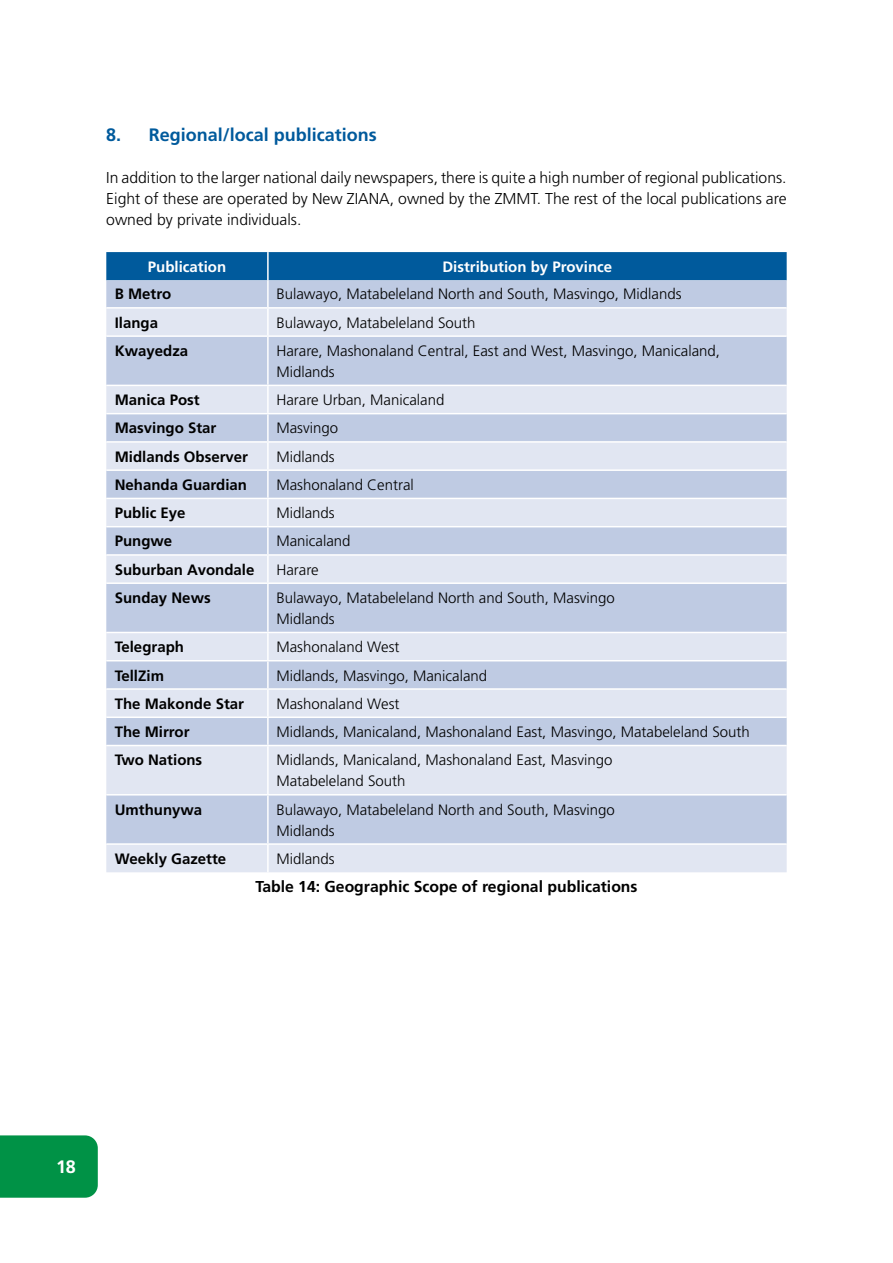
<style>
.page{position:relative;width:893px;height:1263px;background:#fff}
.page>*{position:absolute;margin:0;border:0;box-sizing:border-box;transform-origin:0 0}
.t1{font:700 18px "Frutiger";color:#005a9c}
.t2{font:700 18px "Frutiger";color:#fff}
.t3{font:300 15.75px/21px "Frutiger";color:#000;text-align:justify}
.t4{font:700 15.75px "Frutiger";color:#000}
.t5{font:300 15px/21px "Frutiger";color:#000}
.t6{font:700 15px "Frutiger";color:#000}
.t7{font:700 15px "Frutiger";color:#fff}
</style>
<div class="page">
<div style="left:0;top:1135px;width:98px;height:63px;background:#009246"></div>
<div style="left:106px;top:252px;width:681px;height:28px;background:#005a9c"></div>
<div style="left:106px;top:280px;width:681px;height:27px;background:#bfcbe3"></div>
<svg style="left:106px;top:309px;width:681px;height:563px;background:#cfd8ea"></svg>
<hr style="left:267px;top:252px;width:2px;height:28px;background:#fff">
<hr style="left:267px;top:280px;width:2px;height:27px;background:#fff">
<hr style="left:267px;top:309px;width:2px;height:26px;background:#fff">
<hr style="left:106px;top:335px;width:162px;height:2px;background:#fff">
<hr style="left:268px;top:335px;width:519px;height:2px;background:#fff">
<hr style="left:267px;top:337px;width:2px;height:48px;background:#fff">
<hr style="left:106px;top:385px;width:162px;height:1px;background:#fff">
<hr style="left:268px;top:385px;width:519px;height:1px;background:#fff">
<hr style="left:267px;top:386px;width:2px;height:27px;background:#fff">
<hr style="left:106px;top:413px;width:162px;height:1px;background:#fff">
<hr style="left:268px;top:413px;width:519px;height:1px;background:#fff">
<hr style="left:267px;top:414px;width:2px;height:27px;background:#fff">
<hr style="left:106px;top:441px;width:162px;height:2px;background:#fff">
<hr style="left:268px;top:441px;width:519px;height:2px;background:#fff">
<hr style="left:267px;top:443px;width:2px;height:26px;background:#fff">
<hr style="left:106px;top:469px;width:162px;height:2px;background:#fff">
<hr style="left:268px;top:469px;width:519px;height:2px;background:#fff">
<hr style="left:267px;top:471px;width:2px;height:27px;background:#fff">
<hr style="left:106px;top:498px;width:162px;height:1px;background:#fff">
<hr style="left:268px;top:498px;width:519px;height:1px;background:#fff">
<hr style="left:267px;top:499px;width:2px;height:27px;background:#fff">
<hr style="left:106px;top:526px;width:162px;height:1px;background:#fff">
<hr style="left:268px;top:526px;width:519px;height:1px;background:#fff">
<hr style="left:267px;top:527px;width:2px;height:27px;background:#fff">
<hr style="left:106px;top:554px;width:162px;height:2px;background:#fff">
<hr style="left:268px;top:554px;width:519px;height:2px;background:#fff">
<hr style="left:267px;top:556px;width:2px;height:26px;background:#fff">
<hr style="left:106px;top:582px;width:162px;height:2px;background:#fff">
<hr style="left:268px;top:582px;width:519px;height:2px;background:#fff">
<hr style="left:267px;top:584px;width:2px;height:48px;background:#fff">
<hr style="left:106px;top:632px;width:162px;height:1px;background:#fff">
<hr style="left:268px;top:632px;width:519px;height:1px;background:#fff">
<hr style="left:267px;top:633px;width:2px;height:27px;background:#fff">
<hr style="left:106px;top:660px;width:162px;height:1px;background:#fff">
<hr style="left:268px;top:660px;width:519px;height:1px;background:#fff">
<hr style="left:267px;top:661px;width:2px;height:27px;background:#fff">
<hr style="left:106px;top:688px;width:162px;height:2px;background:#fff">
<hr style="left:268px;top:688px;width:519px;height:2px;background:#fff">
<hr style="left:267px;top:690px;width:2px;height:26px;background:#fff">
<hr style="left:106px;top:716px;width:162px;height:2px;background:#fff">
<hr style="left:268px;top:716px;width:519px;height:2px;background:#fff">
<hr style="left:267px;top:718px;width:2px;height:27px;background:#fff">
<hr style="left:106px;top:745px;width:162px;height:1px;background:#fff">
<hr style="left:268px;top:745px;width:519px;height:1px;background:#fff">
<hr style="left:267px;top:746px;width:2px;height:48px;background:#fff">
<hr style="left:106px;top:794px;width:162px;height:1px;background:#fff">
<hr style="left:268px;top:794px;width:519px;height:1px;background:#fff">
<hr style="left:267px;top:795px;width:2px;height:48px;background:#fff">
<hr style="left:106px;top:843px;width:162px;height:2px;background:#fff">
<hr style="left:268px;top:843px;width:519px;height:2px;background:#fff">
<hr style="left:267px;top:845px;width:2px;height:27px;background:#fff">
<p class="t1" style="left:106px;top:124px;width:272px">8. Regional/local publications</p>
<p class="t3" style="left:106px;top:167px;width:682px">In addition to the larger national daily newspapers, there is quite a high number of regional publications.<br>Eight of these are operated by New ZIANA, owned by the ZMMT. The rest of the local publications are owned by private individuals.</p>
<p class="t7" style="left:148px;top:258px;width:80px">Publication</p>
<p class="t7" style="left:442px;top:258px;width:171px">Distribution by Province</p>
<p class="t6" style="left:115px;top:285px;width:58px">B Metro</p>
<p class="t5" style="left:276px;top:284px;width:407px">Bulawayo, Matabeleland North and South, Masvingo, Midlands</p>
<p class="t6" style="left:115px;top:314px;width:45px">Ilanga</p>
<p class="t5" style="left:276px;top:312px;width:201px">Bulawayo, Matabeleland South</p>
<p class="t6" style="left:115px;top:342px;width:75px">Kwayedza</p>
<p class="t5" style="left:276px;top:340px;width:445px">Harare, Mashonaland Central, East and West, Masvingo, Manicaland,<br>Midlands</p>
<p class="t6" style="left:115px;top:391px;width:87px">Manica Post</p>
<p class="t5" style="left:276px;top:390px;width:170px">Harare Urban, Manicaland</p>
<p class="t6" style="left:115px;top:419px;width:103px">Masvingo Star</p>
<p class="t5" style="left:276px;top:418px;width:63px">Masvingo</p>
<p class="t6" style="left:115px;top:448px;width:135px">Midlands Observer</p>
<p class="t5" style="left:276px;top:446px;width:60px">Midlands</p>
<p class="t6" style="left:115px;top:476px;width:134px">Nehanda Guardian</p>
<p class="t5" style="left:276px;top:474px;width:139px">Mashonaland Central</p>
<p class="t6" style="left:115px;top:504px;width:72px">Public Eye</p>
<p class="t5" style="left:276px;top:503px;width:60px">Midlands</p>
<p class="t6" style="left:115px;top:532px;width:59px">Pungwe</p>
<p class="t5" style="left:276px;top:531px;width:76px">Manicaland</p>
<p class="t6" style="left:115px;top:561px;width:141px">Suburban Avondale</p>
<p class="t5" style="left:276px;top:559px;width:44px">Harare</p>
<p class="t6" style="left:115px;top:589px;width:97px">Sunday News</p>
<p class="t5" style="left:276px;top:587px;width:340px">Bulawayo, Matabeleland North and South, Masvingo<br>Midlands</p>
<p class="t6" style="left:115px;top:638px;width:71px">Telegraph</p>
<p class="t5" style="left:276px;top:637px;width:125px">Mashonaland West</p>
<p class="t6" style="left:115px;top:666px;width:51px">TellZim</p>
<p class="t5" style="left:276px;top:665px;width:212px">Midlands, Masvingo, Manicaland</p>
<p class="t6" style="left:115px;top:695px;width:131px">The Makonde Star</p>
<p class="t5" style="left:276px;top:693px;width:125px">Mashonaland West</p>
<p class="t6" style="left:115px;top:723px;width:76px">The Mirror</p>
<p class="t5" style="left:276px;top:722px;width:475px">Midlands, Manicaland, Mashonaland East, Masvingo, Matabeleland South</p>
<p class="t6" style="left:115px;top:751px;width:89px">Two Nations</p>
<p class="t5" style="left:276px;top:750px;width:337px">Midlands, Manicaland, Mashonaland East, Masvingo<br>Matabeleland South</p>
<p class="t6" style="left:115px;top:800px;width:89px">Umthunywa</p>
<p class="t5" style="left:276px;top:799px;width:340px">Bulawayo, Matabeleland North and South, Masvingo<br>Midlands</p>
<p class="t6" style="left:115px;top:850px;width:113px">Weekly Gazette</p>
<p class="t5" style="left:276px;top:848px;width:60px">Midlands</p>
<p class="t4" style="left:255px;top:877px;width:384px">Table 14: Geographic Scope of regional publications</p>
<p class="t2" style="left:56px;top:1156px;width:21px">18</p>
</div>
